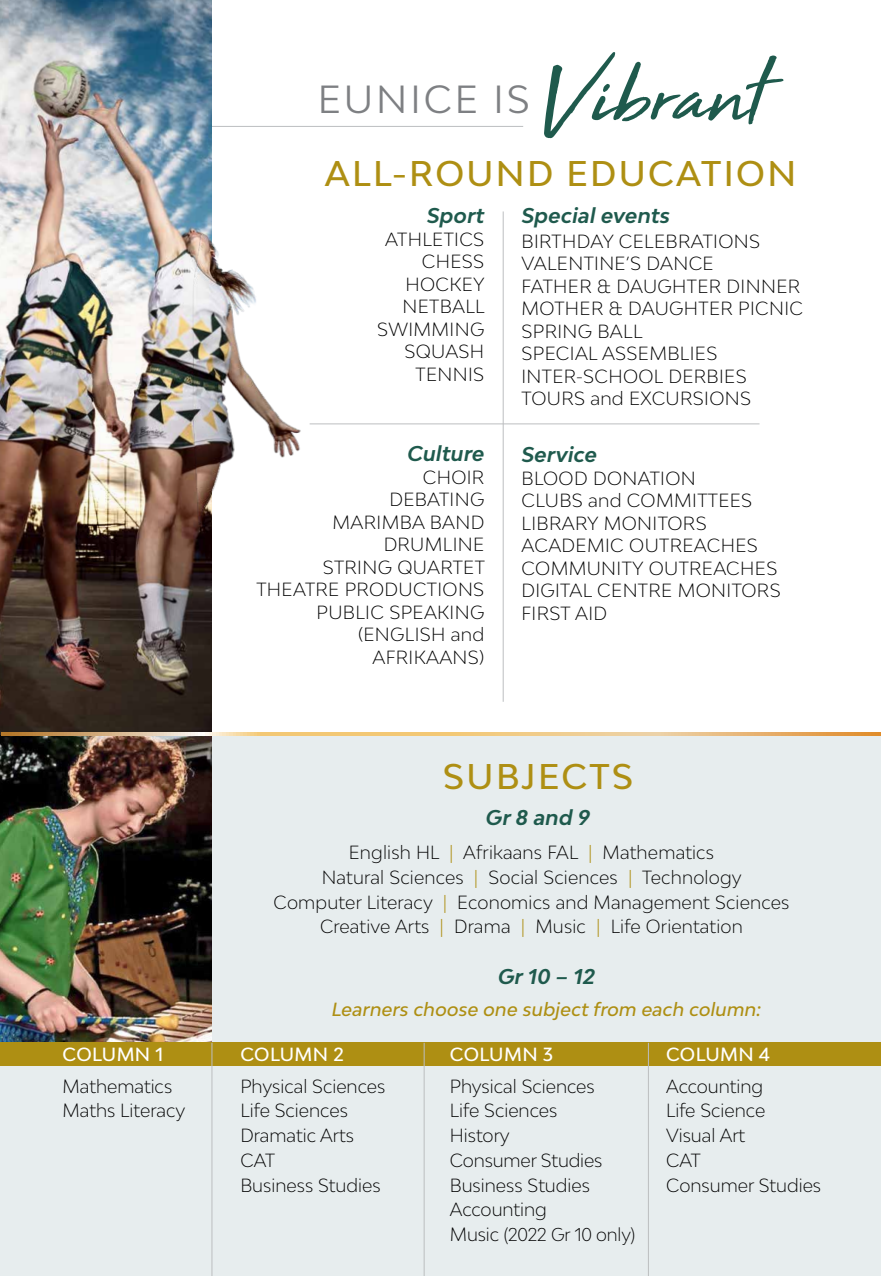
<style>
.page{position:relative;width:881px;height:1276px;background:#fff}
.page>*{position:absolute;margin:0;border:0;box-sizing:border-box;transform-origin:0 0}
.t1{font:105.3px "High Tide";color:#1f5a4d}
.t2{font:37.12px "Bw Modelica";letter-spacing:.08em;color:#7e8083}
.t3{font:500 33.75px "Bw Modelica";letter-spacing:.07em;color:#ae8f13}
.t4{font:italic 700 20.25px "Bw Modelica";letter-spacing:.01em;color:#1f5a4d}
.t5{font:300 18px/22.5px "Bw Modelica";letter-spacing:.01em;color:#000;text-align:right}
.t6{font:italic 500 18px "Bw Modelica";letter-spacing:.01em;color:#ae8f13}
.t7{font:500 18px "Bw Modelica";letter-spacing:.02em;color:#fff}
.t8{font:300 18px "Bw Modelica";letter-spacing:-.01em;color:#000}
.t9{font:300 17.55px "Bw Modelica";letter-spacing:-.01em;color:#000}
.s1{color:#ae8f13}
.s2{font-size:18px}
</style>
<div class="page">
<div style="left:0;top:733px;width:880px;height:543px;background:#e7edee"></div>
<img style="left:0;top:0;width:212px;height:1042px">
<hr style="left:90px;top:126px;width:433px;height:1px;background:#bcbec0">
<hr style="left:502px;top:211px;width:1px;height:491px;background:#bcbec0">
<hr style="left:309px;top:423px;width:450px;height:1px;background:#bcbec0">
<div style="left:0;top:1042px;width:880px;height:24px;background:#ae8f13"></div>
<hr style="left:211px;top:1042px;width:1px;height:234px;background:#bcbec0">
<hr style="left:423px;top:1042px;width:1px;height:234px;background:#bcbec0">
<hr style="left:647px;top:1042px;width:1px;height:234px;background:#bcbec0">
<img style="left:1px;top:214px;width:314px;height:311px">
<svg style="left:1px;top:733px;width:879px;height:2px;background:#e8be7f"></svg>
<h2 class="t2" style="left:317px;top:76px;width:213px">EUNICE IS</h2>
<h1 class="t1" style="left:542px;top:22px;width:222px">Vibrant</h1>
<h3 class="t3" style="left:324px;top:151px;width:473px">ALL-ROUND EDUCATION</h3>
<p class="t4" style="left:426px;top:202px;width:59px">Sport</p>
<p class="t5" style="left:377px;top:227px;width:109px">ATHLETICS<br>CHESS<br>HOCKEY<br>NETBALL<br>SWIMMING<br>SQUASH<br>TENNIS</p>
<p class="t4" style="left:407px;top:441px;width:78px">Culture</p>
<p class="t5" style="left:256px;top:465px;width:230px">CHOIR<br>DEBATING<br>MARIMBA BAND<br>DRUMLINE<br>STRING QUARTET<br>THEATRE PRODUCTIONS<br>PUBLIC SPEAKING (ENGLISH and<br>AFRIKAANS)</p>
<p class="t4" style="left:521px;top:202px;width:150px">Special events</p>
<p class="t5" style="left:521px;top:229px;width:283px;text-align:left">BIRTHDAY CELEBRATIONS<br>VALENTINE’S DANCE<br>FATHER &amp; DAUGHTER DINNER<br>MOTHER &amp; DAUGHTER PICNIC<br>SPRING BALL<br>SPECIAL ASSEMBLIES<br>INTER-SCHOOL DERBIES<br>TOURS and EXCURSIONS</p>
<p class="t4" style="left:521px;top:442px;width:77px">Service</p>
<p class="t5" style="left:521px;top:466px;width:260px;text-align:left">BLOOD DONATION<br>CLUBS and COMMITTEES<br>LIBRARY MONITORS<br>ACADEMIC OUTREACHES<br>COMMUNITY OUTREACHES<br>DIGITAL CENTRE MONITORS<br>FIRST AID</p>
<h3 class="t3" style="left:442px;top:755px;width:192px">SUBJECTS</h3>
<p class="t4" style="left:485px;top:804px;width:106px">Gr 8 and 9</p>
<p class="t5" style="left:273px;top:839px;width:517px;line-height:24.8px;text-align:center">English HL <span class="s1">|</span> Afrikaans FAL <span class="s1">|</span> Mathematics<br>Natural Sciences <span class="s1">|</span> Social Sciences <span class="s1">|</span> Technology<br>Computer Literacy <span class="s1">|</span> Economics and Management Sciences Creative Arts <span class="s1">|</span> Drama <span class="s1">|</span> Music <span class="s1">|</span> Life Orientation</p>
<p class="t4" style="left:498px;top:963px;width:98px">Gr 10 – 12</p>
<p class="t6" style="left:332px;top:997px;width:431px">Learners choose one subject from each column:</p>
<p class="t7" style="left:62px;top:1042px;width:102px">COLUMN 1</p>
<p class="t7" style="left:240px;top:1042px;width:105px">COLUMN 2</p>
<p class="t7" style="left:449px;top:1042px;width:105px">COLUMN 3</p>
<p class="t7" style="left:665px;top:1042px;width:106px">COLUMN 4</p>
<p class="t5" style="left:62px;top:1074px;width:111px">Mathematics</p>
<p class="t5" style="left:240px;top:1074px;width:146px">Physical Sciences</p>
<p class="t5" style="left:449px;top:1074px;width:146px">Physical Sciences</p>
<p class="t5" style="left:665px;top:1074px;width:99px">Accounting</p>
<p class="t5" style="left:62px;top:1099px;width:124px">Maths Literacy</p>
<p class="t5" style="left:240px;top:1099px;width:109px">Life Sciences</p>
<p class="t5" style="left:449px;top:1099px;width:109px">Life Sciences</p>
<p class="t5" style="left:665px;top:1099px;width:101px">Life Science</p>
<p class="t5" style="left:240px;top:1123px;width:115px">Dramatic Arts</p>
<p class="t5" style="left:449px;top:1123px;width:61px">History</p>
<p class="t5" style="left:665px;top:1123px;width:81px">Visual Art</p>
<p class="t5" style="left:240px;top:1148px;width:36px">CAT</p>
<p class="t8" style="left:449px;top:1148px;width:154px">Consumer Studies</p>
<p class="t5" style="left:665px;top:1148px;width:36px">CAT</p>
<p class="t5" style="left:240px;top:1173px;width:142px">Business Studies</p>
<p class="t5" style="left:449px;top:1173px;width:142px">Business Studies</p>
<p class="t5" style="left:665px;top:1173px;width:157px">Consumer Studies</p>
<p class="t5" style="left:449px;top:1198px;width:99px">Accounting</p>
<p class="t9" style="left:449px;top:1223px;width:187px"><span class="s2">Music</span> (2022 Gr 10 only)</p>
</div>
